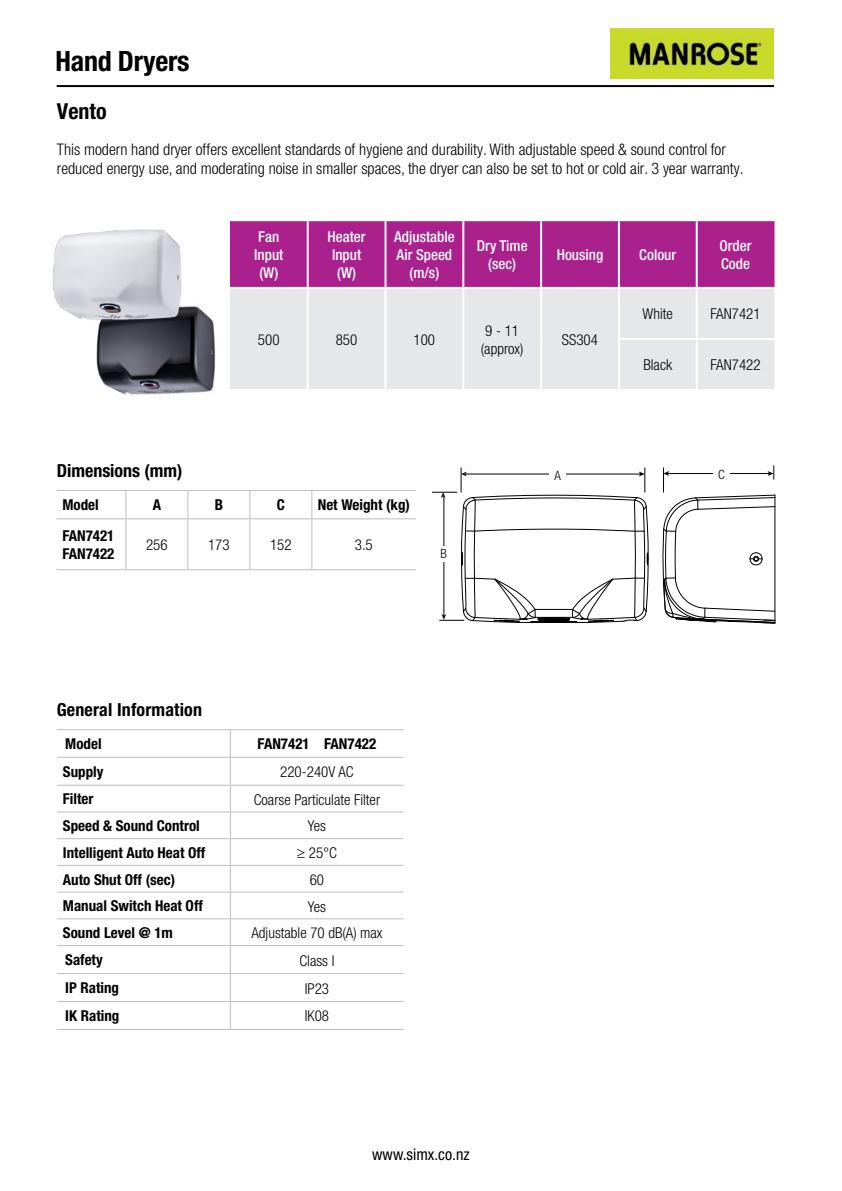
<style>
.page{position:relative;width:842px;height:1191px;background:#fff}
.page>*{position:absolute;margin:0;border:0;box-sizing:border-box;transform-origin:0 0}
.t1{font:700 condensed 28px "Helvetica Neue";letter-spacing:-.01em;color:#000}
.t2{font:700 condensed 22px "Helvetica Neue";color:#000}
.t3{font:700 condensed 18px "Helvetica Neue";letter-spacing:.01em;color:#000}
.t4{font:300 condensed 16px/19.2px "Helvetica Neue";color:#000}
.t5{font:condensed 16px "Helvetica Neue";color:#000}
.t6{font:700 condensed 15px/18px "Helvetica Neue";color:#000}
.t7{font:300 condensed 15px/18px "Helvetica Neue";color:#000}
.t8{font:500 condensed 15px/18px "Helvetica Neue";color:#fff;text-align:center}
.t9{font:300 condensed 12.8px "Helvetica Neue";color:#000}
</style>
<div class="page">
<hr style="left:57px;top:85px;width:717px;height:2px;background:#000">
<hr style="left:57px;top:490px;width:69px;height:1px;background:#bcbec0">
<hr style="left:126px;top:490px;width:62px;height:1px;background:#bcbec0">
<svg style="left:125px;top:491px;width:1px;height:27px"></svg>
<hr style="left:188px;top:490px;width:62px;height:1px;background:#bcbec0">
<svg style="left:187px;top:491px;width:1px;height:27px"></svg>
<hr style="left:250px;top:490px;width:62px;height:1px;background:#bcbec0">
<svg style="left:249px;top:491px;width:1px;height:27px"></svg>
<hr style="left:312px;top:490px;width:104px;height:1px;background:#bcbec0">
<svg style="left:311px;top:491px;width:1px;height:27px"></svg>
<hr style="left:57px;top:518px;width:69px;height:1px;background:#bcbec0">
<hr style="left:126px;top:518px;width:62px;height:1px;background:#bcbec0">
<hr style="left:125px;top:519px;width:1px;height:50px;background:#bcbec0">
<hr style="left:188px;top:518px;width:62px;height:1px;background:#bcbec0">
<hr style="left:187px;top:519px;width:1px;height:50px;background:#bcbec0">
<hr style="left:250px;top:518px;width:62px;height:1px;background:#bcbec0">
<hr style="left:249px;top:519px;width:1px;height:50px;background:#bcbec0">
<hr style="left:312px;top:518px;width:104px;height:1px;background:#bcbec0">
<hr style="left:311px;top:519px;width:1px;height:50px;background:#bcbec0">
<hr style="left:57px;top:569px;width:69px;height:1px;background:#bcbec0">
<hr style="left:126px;top:569px;width:62px;height:1px;background:#bcbec0">
<hr style="left:188px;top:569px;width:62px;height:1px;background:#bcbec0">
<hr style="left:250px;top:569px;width:62px;height:1px;background:#bcbec0">
<hr style="left:312px;top:569px;width:104px;height:1px;background:#bcbec0">
<svg style="left:662px;top:465px;width:114px;height:159px"></svg>
<svg style="left:432px;top:467px;width:217px;height:156px"></svg>
<hr style="left:465px;top:474px;width:176px;height:1px;background:#000">
<hr style="left:668px;top:473px;width:102px;height:1px;background:#000">
<hr style="left:443px;top:496px;width:1px;height:120px;background:#000">
<div style="left:549px;top:467px;width:17px;height:16px;background:#fff"></div>
<div style="left:713px;top:467px;width:17px;height:15px;background:#fff"></div>
<div style="left:435px;top:546px;width:17px;height:15px;background:#fff"></div>
<div style="left:230px;top:221px;width:544px;height:66px;background:#aa218e"></div>
<div style="left:230px;top:289px;width:544px;height:100px;background:#e6e7e8"></div>
<hr style="left:307px;top:221px;width:2px;height:66px;background:#fff">
<hr style="left:384px;top:221px;width:2px;height:66px;background:#fff">
<hr style="left:462px;top:221px;width:2px;height:66px;background:#fff">
<hr style="left:540px;top:221px;width:2px;height:66px;background:#fff">
<hr style="left:618px;top:221px;width:2px;height:66px;background:#fff">
<hr style="left:696px;top:221px;width:2px;height:66px;background:#fff">
<hr style="left:462px;top:289px;width:2px;height:50px;background:#fff">
<hr style="left:540px;top:289px;width:2px;height:50px;background:#fff">
<hr style="left:462px;top:339px;width:2px;height:50px;background:#fff">
<hr style="left:540px;top:339px;width:2px;height:50px;background:#fff">
<hr style="left:307px;top:289px;width:2px;height:50px;background:#fff">
<hr style="left:384px;top:289px;width:2px;height:50px;background:#fff">
<hr style="left:696px;top:289px;width:2px;height:49px;background:#fff">
<hr style="left:307px;top:339px;width:2px;height:50px;background:#fff">
<hr style="left:384px;top:339px;width:2px;height:50px;background:#fff">
<hr style="left:696px;top:340px;width:2px;height:49px;background:#fff">
<hr style="left:618px;top:289px;width:2px;height:49px;background:#fff">
<hr style="left:618px;top:338px;width:79px;height:2px;background:#fff">
<hr style="left:618px;top:340px;width:2px;height:49px;background:#fff">
<hr style="left:697px;top:338px;width:77px;height:2px;background:#fff">
<img style="left:96px;top:307px;width:120px;height:88px">
<img style="left:52px;top:229px;width:146px;height:136px">
<img style="left:610px;top:29px;width:164px;height:49px">
<hr style="left:57px;top:729px;width:173px;height:1px;background:#bcbec0">
<hr style="left:230px;top:729px;width:174px;height:1px;background:#bcbec0">
<hr style="left:57px;top:1001px;width:173px;height:1px;background:#bcbec0">
<hr style="left:57px;top:1029px;width:173px;height:1px;background:#bcbec0">
<hr style="left:230px;top:1001px;width:174px;height:1px;background:#bcbec0">
<hr style="left:230px;top:1029px;width:174px;height:1px;background:#bcbec0">
<hr style="left:57px;top:757px;width:173px;height:1px;background:#bcbec0">
<hr style="left:230px;top:757px;width:174px;height:1px;background:#bcbec0">
<hr style="left:57px;top:784px;width:173px;height:1px;background:#bcbec0">
<hr style="left:230px;top:784px;width:174px;height:1px;background:#bcbec0">
<hr style="left:57px;top:811px;width:173px;height:1px;background:#bcbec0">
<hr style="left:230px;top:811px;width:174px;height:1px;background:#bcbec0">
<hr style="left:57px;top:838px;width:173px;height:1px;background:#bcbec0">
<hr style="left:230px;top:838px;width:174px;height:1px;background:#bcbec0">
<hr style="left:57px;top:865px;width:173px;height:1px;background:#bcbec0">
<hr style="left:230px;top:865px;width:174px;height:1px;background:#bcbec0">
<hr style="left:57px;top:891px;width:173px;height:1px;background:#bcbec0">
<hr style="left:230px;top:891px;width:174px;height:1px;background:#bcbec0">
<hr style="left:57px;top:918px;width:173px;height:1px;background:#bcbec0">
<hr style="left:230px;top:918px;width:174px;height:1px;background:#bcbec0">
<hr style="left:57px;top:945px;width:173px;height:1px;background:#bcbec0">
<hr style="left:230px;top:945px;width:174px;height:1px;background:#bcbec0">
<hr style="left:57px;top:973px;width:173px;height:1px;background:#bcbec0">
<hr style="left:230px;top:973px;width:174px;height:1px;background:#bcbec0">
<svg style="left:230px;top:730px;width:1px;height:299px"></svg>
<h1 class="t1" style="left:56px;top:44px;width:136px">Hand Dryers</h1>
<h2 class="t2" style="left:57px;top:98px;width:51px">Vento</h2>
<p class="t4" style="left:57px;top:140px;width:688px">This modern hand dryer offers excellent standards of hygiene and durability. With adjustable speed &amp; sound control for reduced energy use, and moderating noise in smaller spaces, the dryer can also be set to hot or cold air. 3 year warranty.</p>
<p class="t8" style="left:254px;top:228px;width:31px">Fan<br>Input (W)</p>
<p class="t8" style="left:328px;top:228px;width:40px">Heater<br>Input (W)</p>
<p class="t8" style="left:394px;top:228px;width:62px">Adjustable<br>Air Speed (m/s)</p>
<p class="t8" style="left:477px;top:237px;width:52px">Dry Time (sec)</p>
<p class="t8" style="left:557px;top:246px;width:48px">Housing</p>
<p class="t8" style="left:639px;top:246px;width:38px">Colour</p>
<p class="t8" style="left:720px;top:237px;width:33px;text-align:left">Order<br>Code</p>
<p class="t7" style="left:258px;top:330px;width:23px">500</p>
<p class="t7" style="left:336px;top:330px;width:23px">850</p>
<p class="t7" style="left:414px;top:330px;width:23px">100</p>
<p class="t7" style="left:481px;top:321px;width:44px">9 - 11 (approx)</p>
<p class="t7" style="left:562px;top:330px;width:37px">SS304</p>
<p class="t7" style="left:643px;top:305px;width:32px">White</p>
<p class="t7" style="left:710px;top:305px;width:52px">FAN7421</p>
<p class="t7" style="left:643px;top:356px;width:30px">Black</p>
<p class="t7" style="left:710px;top:356px;width:52px">FAN7422</p>
<p class="t3" style="left:57px;top:459px;width:127px">Dimensions (mm)</p>
<p class="t9" style="left:554px;top:468px;width:8px">A</p>
<p class="t9" style="left:718px;top:467px;width:8px">C</p>
<p class="t6" style="left:62px;top:496px;width:38px">Model</p>
<p class="t6" style="left:153px;top:496px;width:10px">A</p>
<p class="t6" style="left:215px;top:496px;width:10px">B</p>
<p class="t6" style="left:277px;top:496px;width:10px">C</p>
<p class="t6" style="left:318px;top:496px;width:94px">Net Weight (kg)</p>
<p class="t6" style="left:62px;top:526px;width:54px">FAN7421<br>FAN7422</p>
<p class="t7" style="left:146px;top:536px;width:23px">256</p>
<p class="t7" style="left:208px;top:536px;width:23px">173</p>
<p class="t7" style="left:270px;top:536px;width:23px">152</p>
<p class="t7" style="left:355px;top:536px;width:19px">3.5</p>
<p class="t9" style="left:441px;top:546px;width:8px">B</p>
<p class="t3" style="left:57px;top:699px;width:147px">General Information</p>
<p class="t6" style="left:65px;top:734px;width:38px">Model</p>
<p class="t6" style="left:258px;top:734px;width:120px">FAN7421 FAN7422</p>
<p class="t6" style="left:63px;top:762px;width:42px">Supply</p>
<p class="t7" style="left:280px;top:763px;width:75px">220-240V AC</p>
<p class="t6" style="left:63px;top:790px;width:32px">Filter</p>
<p class="t7" style="left:254px;top:790px;width:128px">Coarse Particulate Filter</p>
<p class="t6" style="left:63px;top:816px;width:138px">Speed &amp; Sound Control</p>
<p class="t7" style="left:308px;top:817px;width:20px">Yes</p>
<p class="t6" style="left:63px;top:843px;width:144px">Intelligent Auto Heat Off</p>
<p class="t7" style="left:297px;top:843px;width:42px">≥ 25°C</p>
<p class="t6" style="left:63px;top:870px;width:114px">Auto Shut Off (sec)</p>
<p class="t7" style="left:310px;top:870px;width:16px">60</p>
<p class="t6" style="left:63px;top:896px;width:141px">Manual Switch Heat Off</p>
<p class="t7" style="left:308px;top:897px;width:20px">Yes</p>
<p class="t6" style="left:63px;top:923px;width:111px">Sound Level @ 1m</p>
<p class="t7" style="left:251px;top:923px;width:133px">Adjustable 70 dB(A) max</p>
<p class="t6" style="left:65px;top:951px;width:39px">Safety</p>
<p class="t7" style="left:299px;top:951px;width:36px">Class I</p>
<p class="t6" style="left:65px;top:978px;width:55px">IP Rating</p>
<p class="t7" style="left:305px;top:979px;width:26px">IP23</p>
<p class="t6" style="left:65px;top:1006px;width:56px">IK Rating</p>
<p class="t7" style="left:305px;top:1007px;width:26px">IK08</p>
<p class="t5" style="left:372px;top:1145px;width:99px">www.simx.co.nz</p>
</div>
